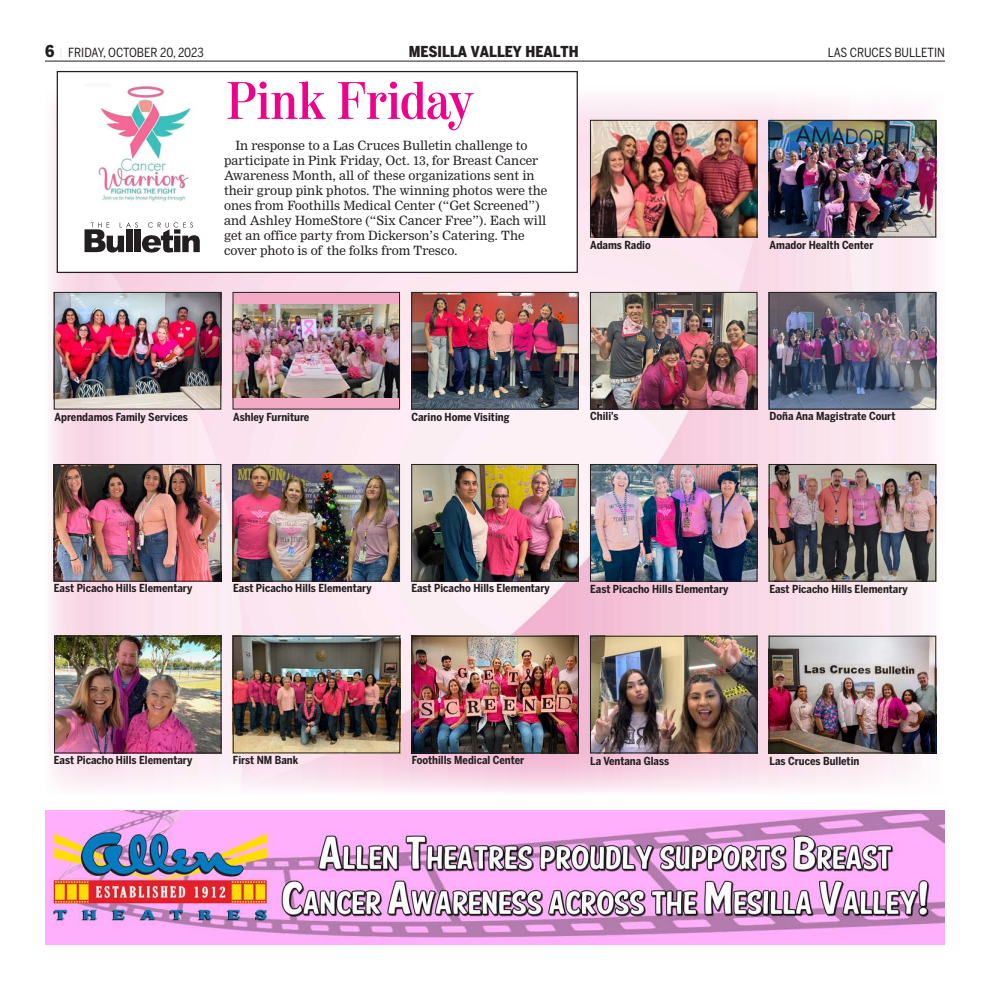
<style>
.page{position:relative;width:990px;height:990px;background:#fff}
.page>*{position:absolute;margin:0;border:0;box-sizing:border-box;transform-origin:0 0}
.t1{font:600 52.5px "Moderno FB Cond";letter-spacing:.01em;color:#ed028c}
.t2{font:900 condensed 15px "Benton Sans";color:#231f20}
.Body_Indent{font:12.5px/15px "Nimrod MT Std";color:#231f20}
.t3{font:12.5px "Benton Sans Cond";color:#231f20}
.Cutline{font:700 11px "Benton Sans Cond";color:#231f20}
.s1{font-family:"Benton Sans";font-weight:900;font-stretch:condensed;font-size:16.25px}
.s2{font-family:"Archer Pro";font-weight:600;font-size:10px;color:#e9e6e6}
</style>
<div class="page">
<hr style="left:45px;top:61px;width:900px;height:1px;background:#231f20">
<img style="left:49px;top:90px;width:888px;height:703px">
<img style="left:592px;top:122px;width:163px;height:113px">
<div style="left:590px;top:120px;width:167px;height:117px;border:1px solid #231f20"></div>
<img style="left:771px;top:122px;width:163px;height:113px">
<div style="left:769px;top:120px;width:167px;height:117px;border:1px solid #231f20"></div>
<img style="left:56px;top:294px;width:163px;height:113px">
<div style="left:54px;top:292px;width:167px;height:117px;border:1px solid #231f20"></div>
<div style="left:233px;top:292px;width:167px;height:117px;background:#f3aac4"></div>
<img style="left:235px;top:305px;width:163px;height:92px">
<div style="left:233px;top:292px;width:167px;height:117px;border:1px solid #231f20"></div>
<img style="left:413px;top:294px;width:164px;height:113px">
<div style="left:411px;top:292px;width:168px;height:117px;border:1px solid #231f20"></div>
<img style="left:592px;top:294px;width:163px;height:113px">
<div style="left:590px;top:292px;width:167px;height:117px;border:1px solid #231f20"></div>
<img style="left:771px;top:294px;width:163px;height:113px">
<div style="left:769px;top:292px;width:167px;height:117px;border:1px solid #231f20"></div>
<img style="left:56px;top:466px;width:163px;height:113px">
<div style="left:54px;top:464px;width:167px;height:117px;border:1px solid #231f20"></div>
<img style="left:235px;top:466px;width:163px;height:113px">
<div style="left:233px;top:464px;width:167px;height:117px;border:1px solid #231f20"></div>
<img style="left:413px;top:466px;width:164px;height:113px">
<div style="left:411px;top:464px;width:168px;height:117px;border:1px solid #231f20"></div>
<img style="left:592px;top:466px;width:163px;height:113px">
<div style="left:590px;top:464px;width:167px;height:117px;border:1px solid #231f20"></div>
<img style="left:771px;top:466px;width:163px;height:113px">
<div style="left:769px;top:464px;width:167px;height:117px;border:1px solid #231f20"></div>
<img style="left:56px;top:638px;width:163px;height:113px">
<div style="left:54px;top:636px;width:167px;height:117px;border:1px solid #231f20"></div>
<img style="left:235px;top:638px;width:163px;height:113px">
<div style="left:233px;top:636px;width:167px;height:117px;border:1px solid #231f20"></div>
<img style="left:414px;top:638px;width:163px;height:113px">
<div style="left:412px;top:636px;width:167px;height:117px;border:1px solid #231f20"></div>
<img style="left:592px;top:638px;width:163px;height:113px">
<div style="left:590px;top:636px;width:167px;height:117px;border:1px solid #231f20"></div>
<img style="left:771px;top:638px;width:163px;height:113px">
<div style="left:769px;top:636px;width:167px;height:117px;border:1px solid #231f20"></div>
<div style="left:57px;top:72px;width:520px;height:200px;background:#fff"></div>
<div style="left:57px;top:71px;width:521px;height:202px;border:1px solid #231f20"></div>
<img style="left:98px;top:86px;width:94px;height:117px">
<svg style="left:85px;top:222px;width:115px;height:31px"></svg>
<img style="left:45px;top:810px;width:900px;height:135px">
<p class="t3" style="left:45px;top:45px;width:160px"><span class="s1">6</span> <span class="s2">|</span> FRIDAY, OCTOBER 20, 2023</p>
<p class="t2" style="left:409px;top:43px;width:172px">MESILLA VALLEY HEALTH</p>
<p class="t3" style="left:828px;top:45px;width:119px">LAS CRUCES BULLETIN</p>
<p class="t1" style="left:227px;top:72px;width:248px">Pink Friday</p>
<p class="Body_Indent" style="left:224px;top:138px;width:325px;text-indent:11px">In response to a Las Cruces Bulletin challenge to participate in Pink Friday, Oct. 13, for Breast Cancer Awareness Month, all of these organizations sent in their group pink photos. The winning photos were the ones from Foothills Medical Center (“Get Screened”) and Ashley HomeStore (“Six Cancer Free”). Each will get an office party from Dickerson’s Catering. The cover photo is of the folks from Tresco.</p>
<p class="Cutline" style="left:590px;top:238px;width:62px">Adams Radio</p>
<p class="Cutline" style="left:770px;top:238px;width:105px">Amador Health Center</p>
<p class="Cutline" style="left:55px;top:410px;width:135px">Aprendamos Family Services</p>
<p class="Cutline" style="left:233px;top:410px;width:78px">Ashley Furniture</p>
<p class="Cutline" style="left:411px;top:410px;width:100px">Carino Home Visiting</p>
<p class="Cutline" style="left:590px;top:410px;width:30px">Chili's</p>
<p class="Cutline" style="left:770px;top:410px;width:127px">Doña Ana Magistrate Court</p>
<p class="Cutline" style="left:54px;top:582px;width:140px">East Picacho Hills Elementary</p>
<p class="Cutline" style="left:233px;top:582px;width:140px">East Picacho Hills Elementary</p>
<p class="Cutline" style="left:411px;top:582px;width:140px">East Picacho Hills Elementary</p>
<p class="Cutline" style="left:590px;top:582px;width:140px">East Picacho Hills Elementary</p>
<p class="Cutline" style="left:769px;top:582px;width:140px">East Picacho Hills Elementary</p>
<p class="Cutline" style="left:54px;top:754px;width:140px">East Picacho Hills Elementary</p>
<p class="Cutline" style="left:233px;top:754px;width:67px">First NM Bank</p>
<p class="Cutline" style="left:412px;top:754px;width:114px">Foothills Medical Center</p>
<p class="Cutline" style="left:590px;top:755px;width:81px">La Ventana Glass</p>
<p class="Cutline" style="left:769px;top:755px;width:91px">Las Cruces Bulletin</p>
</div>
